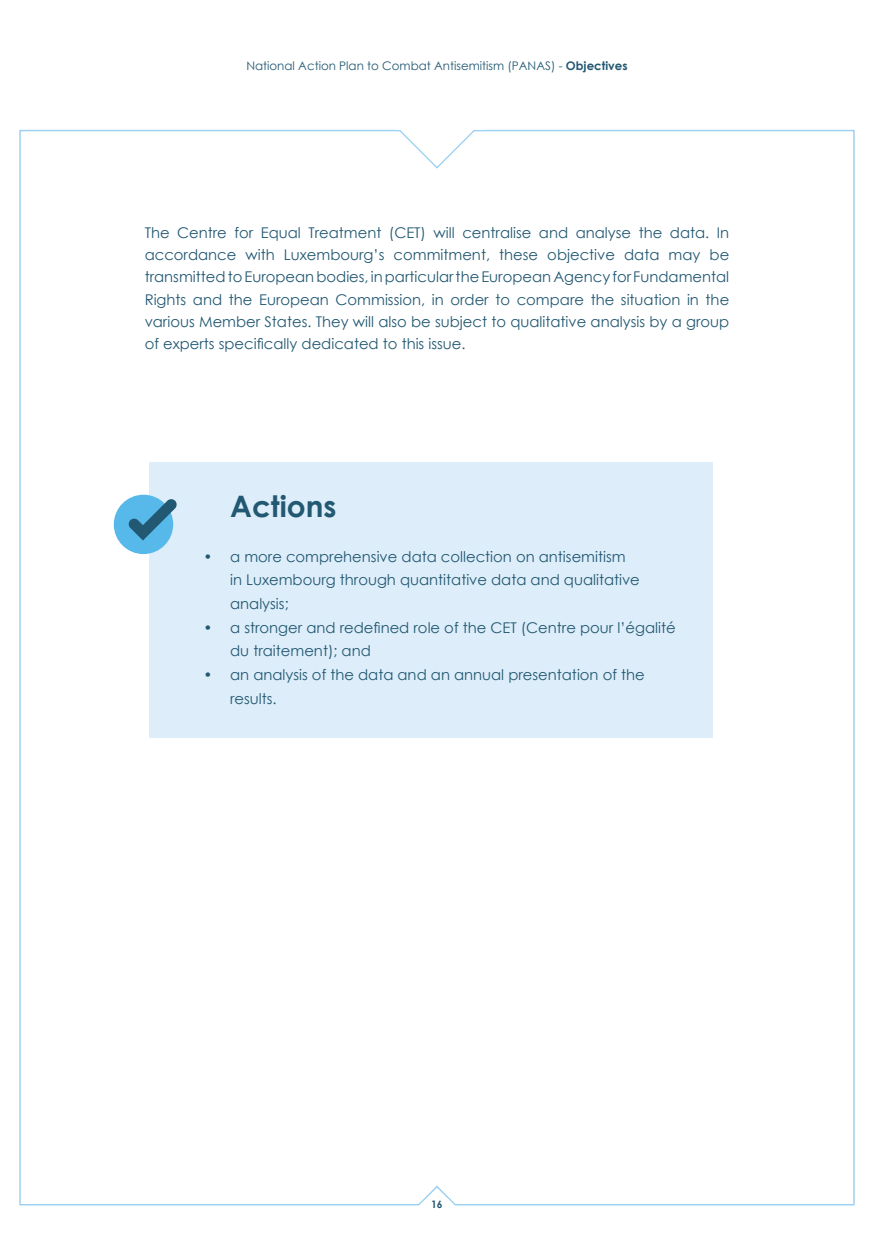
<style>
.page{position:relative;width:874px;height:1241px;background:#fff}
.page>*{position:absolute;margin:0;border:0;box-sizing:border-box;transform-origin:0 0}
.t1{font:700 29.57px "Century Gothic";color:#225872}
.t2{font:14.7px/22.2px "Century Gothic";color:#225872}
.t3{font:11.9px "Century Gothic";color:#225872}
.t4{font:700 10.33px "Century Gothic";color:#225872}
.s1{font-weight:700}
</style>
<div class="page">
<svg style="left:416px;top:1185px;width:41px;height:21px"></svg>
<svg style="left:397px;top:130px;width:79px;height:39px"></svg>
<div style="left:149px;top:462px;width:563px;height:91px;background:#ddedf9"></div>
<div style="left:149px;top:519px;width:563px;height:123px;background:#ddedf9"></div>
<div style="left:149px;top:637px;width:563px;height:100px;background:#ddedf9"></div>
<div style="left:114px;top:494px;width:59px;height:60px;background:#56b9e9;border-radius:50%"></div>
<svg style="left:128px;top:498px;width:49px;height:42px"></svg>
<p class="t3" style="left:246px;top:57px;width:382px">National Action Plan to Combat Antisemitism (PANAS) - <span class="s1">Objectives</span></p>
<p class="t2" style="left:145px;top:221px;width:585px;text-align:justify">The Centre for Equal Treatment (CET) will centralise and analyse the data. In accordance with Luxembourg’s commitment, these objective data may be transmitted to European bodies, in particular the European Agency for Fundamental Rights and the European Commission, in order to compare the situation in the various Member States. They will also be subject to qualitative analysis by a group of experts specifically dedicated to this issue.</p>
<h1 class="t1" style="left:230px;top:483px;width:108px">Actions</h1>
<p class="t2" style="left:230px;top:544px;width:411px;line-height:23.6px;text-indent:-27px">• a more comprehensive data collection on antisemitism in Luxembourg through quantitative data and qualitative analysis;</p>
<p class="t2" style="left:230px;top:615px;width:447px;line-height:23.6px;text-indent:-27px">• a stronger and redefined role of the CET (Centre pour l’égalité du traitement); and</p>
<p class="t2" style="left:230px;top:662px;width:416px;line-height:23.6px;text-indent:-27px">• an analysis of the data and an annual presentation of the results.</p>
<p class="t4" style="left:431px;top:1195px;width:13px">16</p>
</div>
